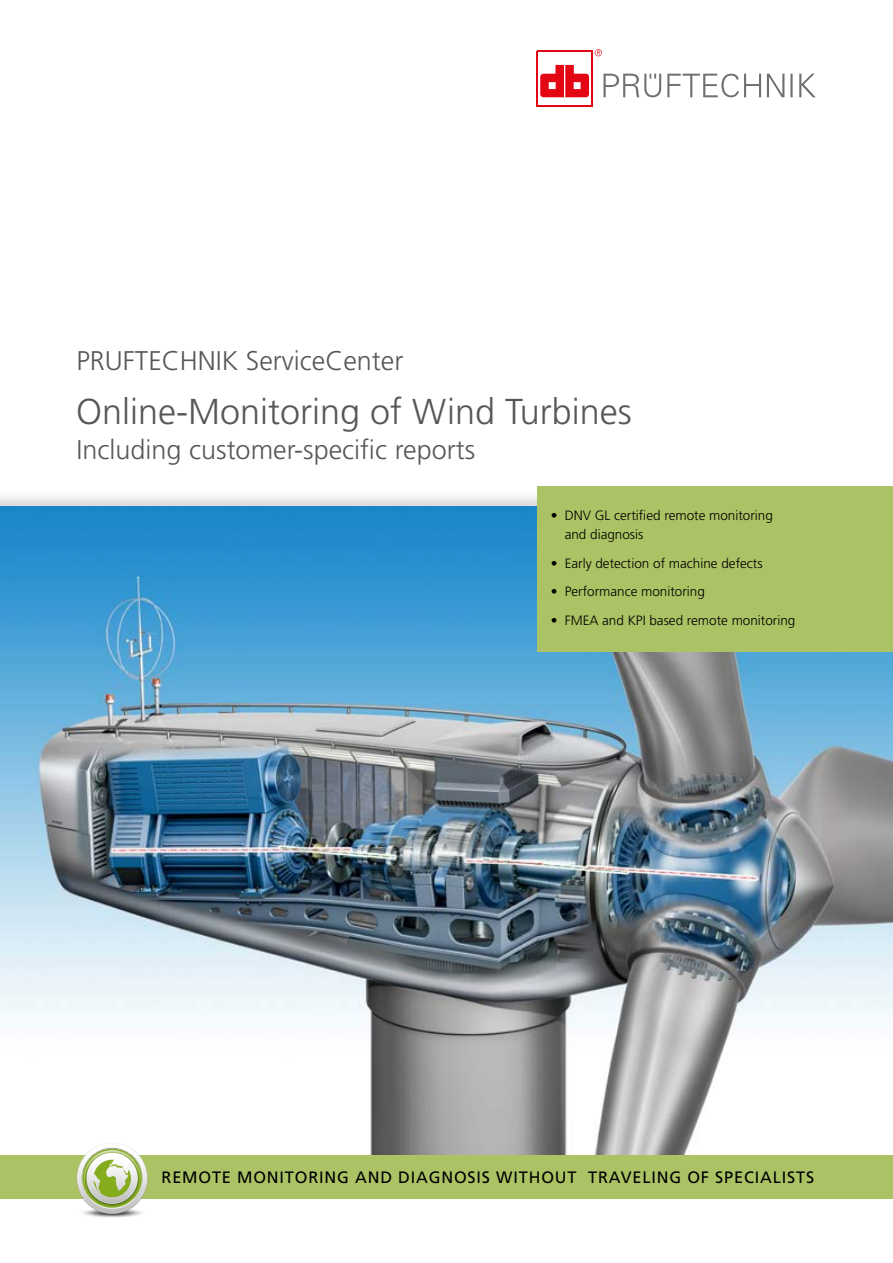
<style>
.page{position:relative;width:893px;height:1263px;background:#fff}
.page>*{position:absolute;margin:0;border:0;box-sizing:border-box;transform-origin:0 0}
.t1{font:300 36px "Frutiger";color:#575756}
.t2{font:300 27px "Frutiger";color:#575756}
.t3{font:16.5px "Frutiger";letter-spacing:.05em;color:#000}
.t4{font:300 13.5px/19.2px "Frutiger";color:#000}
</style>
<div class="page">
<img style="left:0;top:507px;width:893px;height:648px">
<div style="left:0;top:1155px;width:893px;height:44px;background:#abc364"></div>
<div style="left:538px;top:486px;width:355px;height:165px;background:#abc364"></div>
<svg style="left:595px;top:49px;width:7px;height:7px"></svg>
<svg style="left:603px;top:74px;width:213px;height:23px"></svg>
<hr style="left:537px;top:51px;width:55px;height:1px;background:#e30613">
<hr style="left:537px;top:51px;width:1px;height:56px;background:#e30613">
<hr style="left:591px;top:51px;width:1px;height:56px;background:#e30613">
<hr style="left:537px;top:105px;width:55px;height:2px;background:#e30613">
<svg style="left:540px;top:65px;width:49px;height:32px"></svg>
<img style="left:85px;top:1214px;width:55px;height:4px">
<svg style="left:77px;top:1143px;width:71px;height:71px"></svg>
<h2 class="t2" style="left:76px;top:345px;width:328px">PRUFTECHNIK ServiceCenter</h2>
<h1 class="t1" style="left:76px;top:391px;width:557px">Online-Monitoring of Wind Turbines</h1>
<h2 class="t2" style="left:77px;top:435px;width:400px">Including customer-specific reports</h2>
<p class="t4" style="left:565px;top:506px;width:210px;text-indent:-14px">• DNV GL certified remote monitoring and diagnosis</p>
<p class="t4" style="left:551px;top:554px;width:213px">• Early detection of machine defects</p>
<p class="t4" style="left:551px;top:582px;width:156px">• Performance monitoring</p>
<p class="t4" style="left:551px;top:611px;width:246px">• FMEA and KPI based remote monitoring</p>
<p class="t3" style="left:162px;top:1168px;width:654px">REMOTE MONITORING AND DIAGNOSIS WITHOUT TRAVELING OF SPECIALISTS</p>
</div>
